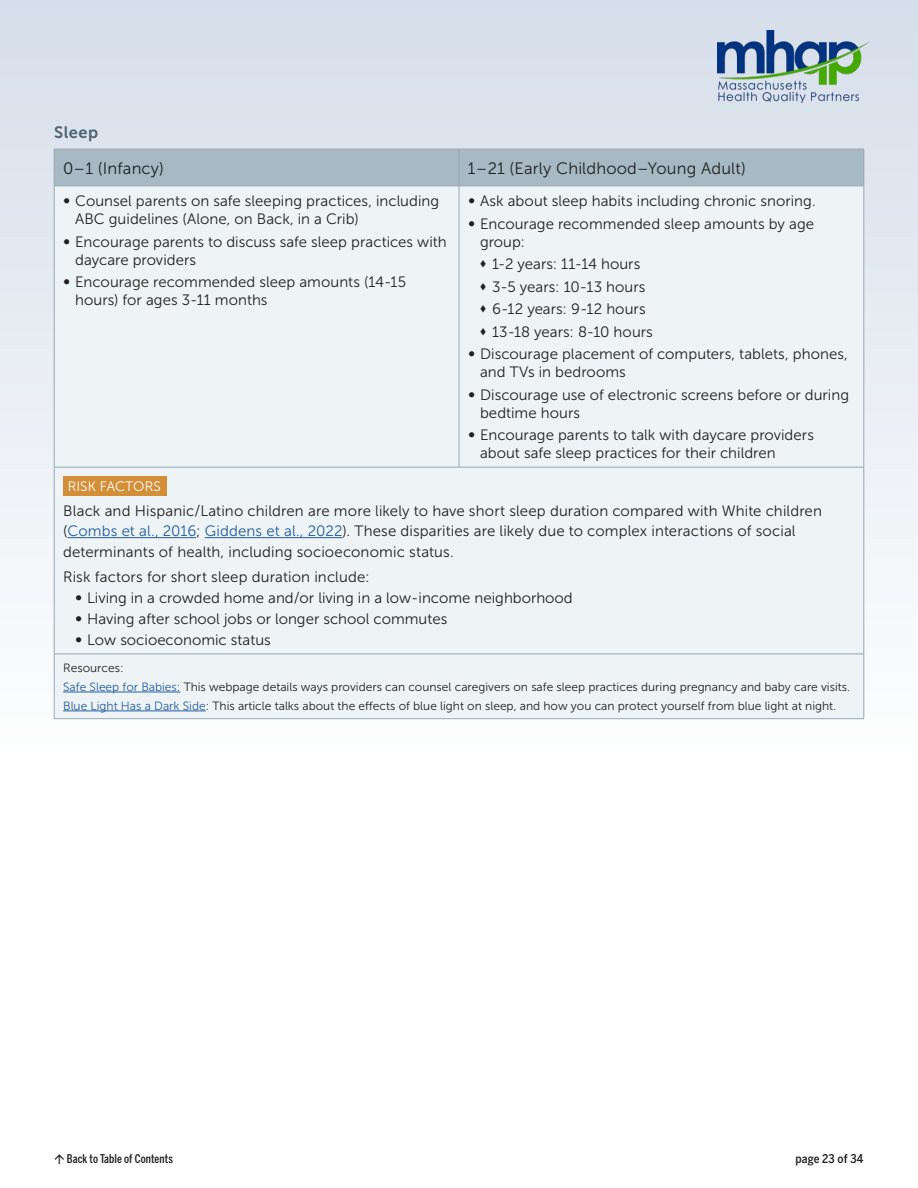
<style>
.page{position:relative;width:918px;height:1188px;background:#fff}
.page>*{position:absolute;margin:0;border:0;box-sizing:border-box;transform-origin:0 0}
.t1{font:16.5px "Museo Sans 300";letter-spacing:.01em;color:#231f20}
.t2{font:16.5px "Museo Sans 700";letter-spacing:.035em;color:#4e6470}
.t3{font:15px/18px "Museo Sans 300";letter-spacing:.005em;color:#231f20}
.t4{font:13.65px "Museo Sans 300";letter-spacing:.01em;color:#fff}
.t5{font:12px/18.9px "Museo Sans 300";color:#231f20}
.t6{font:500 12px "Benton Sans Comp";letter-spacing:.01em;color:#231f20}
.t7{font:500 12px "Benton Sans Cond";letter-spacing:.005em;color:#231f20}
.s1{font-size:18px}
.s2{color:#215e9e}
</style>
<div class="page">
<div style="left:0;top:0;width:918px;height:825px;background:linear-gradient(to bottom,#d6deea,#fff)"></div>
<img style="left:718px;top:30px;width:151px;height:72px">
<div style="left:55px;top:150px;width:809px;height:36px;background:#a7b9c3"></div>
<div style="left:55px;top:187px;width:809px;height:531px;background:#eef3f5"></div>
<hr style="left:54px;top:467px;width:405px;height:1px;background:#95a9b4">
<hr style="left:54px;top:467px;width:1px;height:187px;background:#95a9b4">
<hr style="left:459px;top:467px;width:405px;height:1px;background:#95a9b4">
<hr style="left:864px;top:467px;width:1px;height:187px;background:#95a9b4">
<hr style="left:54px;top:654px;width:405px;height:1px;background:#95a9b4">
<hr style="left:54px;top:654px;width:1px;height:65px;background:#95a9b4">
<hr style="left:459px;top:654px;width:405px;height:1px;background:#95a9b4">
<hr style="left:864px;top:654px;width:1px;height:65px;background:#95a9b4">
<hr style="left:54px;top:718px;width:405px;height:1px;background:#95a9b4">
<hr style="left:459px;top:718px;width:405px;height:1px;background:#95a9b4">
<hr style="left:54px;top:186px;width:405px;height:1px;background:#95a9b4">
<hr style="left:54px;top:186px;width:1px;height:281px;background:#95a9b4">
<hr style="left:459px;top:186px;width:405px;height:1px;background:#95a9b4">
<hr style="left:459px;top:149px;width:1px;height:37px;background:#95a9b4">
<hr style="left:864px;top:149px;width:1px;height:37px;background:#95a9b4">
<hr style="left:459px;top:186px;width:1px;height:281px;background:#95a9b4">
<hr style="left:864px;top:186px;width:1px;height:281px;background:#95a9b4">
<hr style="left:54px;top:149px;width:405px;height:1px;background:#95a9b4">
<hr style="left:54px;top:149px;width:1px;height:37px;background:#95a9b4">
<hr style="left:459px;top:149px;width:405px;height:1px;background:#95a9b4">
<hr style="left:68px;top:537px;width:128px;height:1px;background:#215e9e">
<hr style="left:205px;top:537px;width:138px;height:1px;background:#215e9e">
<div style="left:63px;top:476px;width:103px;height:19px;background:#d38f38"></div>
<hr style="left:63px;top:692px;width:117px;height:1px;background:#215e9e">
<hr style="left:63px;top:711px;width:143px;height:1px;background:#215e9e">
<p class="t2" style="left:54px;top:123px;width:46px">Sleep</p>
<p class="t1" style="left:63px;top:159px;width:102px">0–1 (Infancy)</p>
<p class="t1" style="left:468px;top:159px;width:279px">1–21 (Early Childhood–Young Adult)</p>
<p class="t3" style="left:75px;top:192px;width:366px;text-indent:-12px"><span class="s1">•</span> Counsel parents on safe sleeping practices, including<br>ABC guidelines (Alone, on Back, in a Crib)</p>
<p class="t3" style="left:75px;top:233px;width:373px;text-indent:-12px"><span class="s1">•</span> Encourage parents to discuss safe sleep practices with daycare providers</p>
<p class="t3" style="left:75px;top:273px;width:333px;text-indent:-12px"><span class="s1">•</span> Encourage recommended sleep amounts (14-15 hours) for ages 3-11 months</p>
<p class="t3" style="left:468px;top:192px;width:349px"><span class="s1">•</span> Ask about sleep habits including chronic snoring.</p>
<p class="t3" style="left:480px;top:215px;width:336px;text-indent:-12px"><span class="s1">•</span> Encourage recommended sleep amounts by age group:</p>
<p class="t3" style="left:480px;top:255px;width:162px">▼ 1-2 years: 11-14 hours</p>
<p class="t3" style="left:480px;top:278px;width:167px">▼ 3-5 years: 10-13 hours</p>
<p class="t3" style="left:480px;top:300px;width:167px">▼ 6-12 years: 9-12 hours</p>
<p class="t3" style="left:480px;top:323px;width:174px">▼ 13-18 years: 8-10 hours</p>
<p class="t3" style="left:480px;top:345px;width:369px;text-indent:-12px"><span class="s1">•</span> Discourage placement of computers, tablets, phones, and TVs in bedrooms</p>
<p class="t3" style="left:480px;top:386px;width:371px;text-indent:-12px"><span class="s1">•</span> Discourage use of electronic screens before or during bedtime hours</p>
<p class="t3" style="left:480px;top:426px;width:336px;text-indent:-12px"><span class="s1">•</span> Encourage parents to talk with daycare providers about safe sleep practices for their children</p>
<p class="t4" style="left:68px;top:479px;width:95px">RISK FACTORS</p>
<p class="t3" style="left:63px;top:500px;width:760px;line-height:20.7px">Black and Hispanic/Latino children are more likely to have short sleep duration compared with White children (<span class="s2">Combs et al., 2016</span>; <span class="s2">Giddens et al., 2022</span>). These disparities are likely due to complex interactions of social determinants of health, including socioeconomic status.</p>
<p class="t3" style="left:63px;top:568px;width:308px">Risk factors for short sleep duration include:</p>
<p class="t3" style="left:75px;top:589px;width:499px"><span class="s1">•</span> Living in a crowded home and/or living in a low-income neighborhood</p>
<p class="t3" style="left:75px;top:610px;width:374px"><span class="s1">•</span> Having after school jobs or longer school commutes</p>
<p class="t3" style="left:75px;top:631px;width:197px"><span class="s1">•</span> Low socioeconomic status</p>
<p class="t5" style="left:63px;top:658px;width:788px">Resources:<br><span class="s2">Safe Sleep for Babies:</span> This webpage details ways providers can counsel caregivers on safe sleep practices during pregnancy and baby care visits.<br><span class="s2">Blue Light Has a Dark Side</span>: This article talks about the effects of blue light on sleep, and how you can protect yourself from blue light at night.</p>
<p class="t6" style="left:67px;top:1152px;width:107px">Back to Table of Contents</p>
<p class="t7" style="left:796px;top:1152px;width:69px">page 23 of 34</p>
</div>
